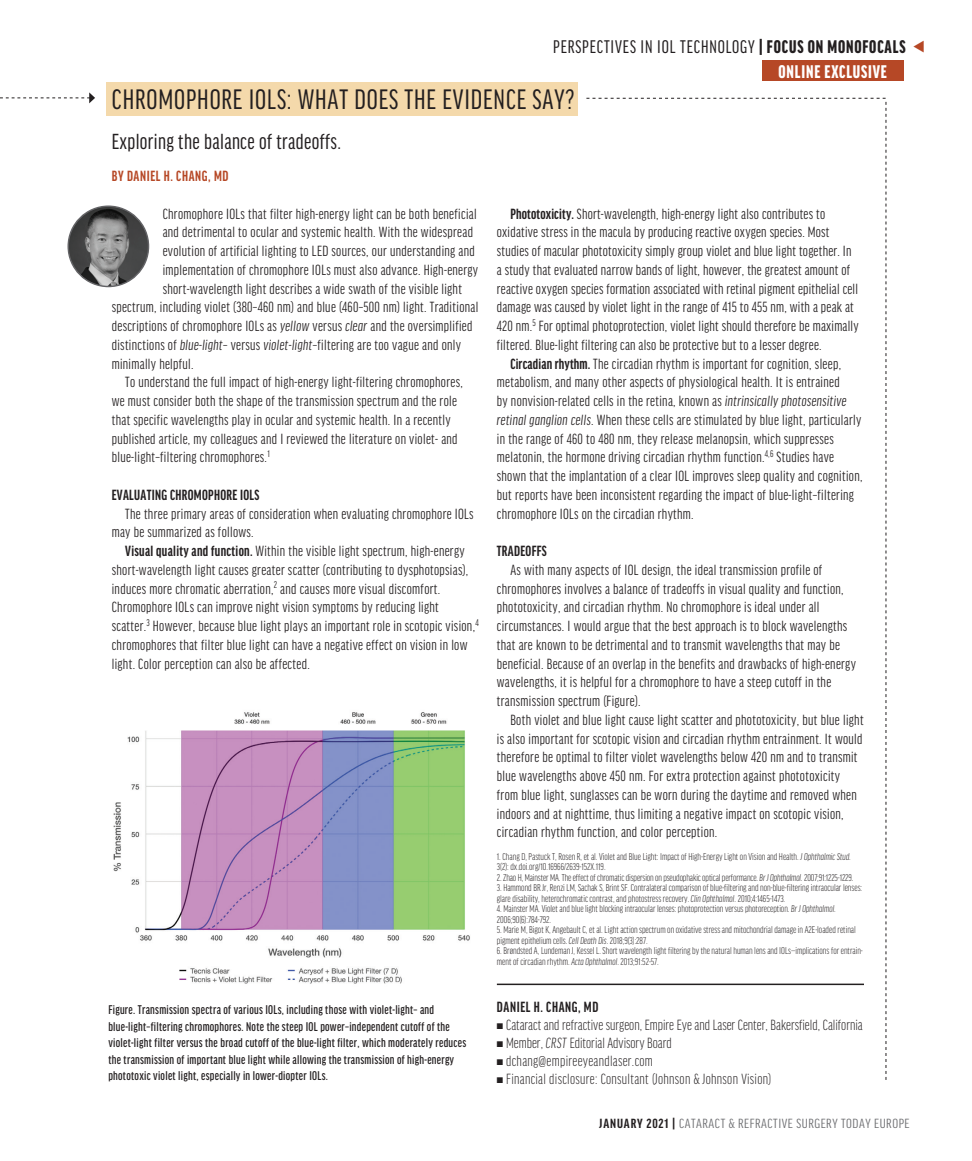
<style>
.page{position:relative;width:972px;height:1161px;background:#fff}
.page>*{position:absolute;margin:0;border:0;box-sizing:border-box;transform-origin:0 0}
.sidebar_h1{font:30px "Good Headline Pro X Cond News";letter-spacing:.03em;color:#231f20}
.deck{font:23.25px "Good Headline Pro X Cond News";letter-spacing:.015em;color:#231f20}
.t1{font:19.5px "Good Headline Pro X Cond News";letter-spacing:.045em;color:#231f20}
.t2{font:900 extra-condensed 19.5px "Good Headline Pro";letter-spacing:.045em;color:#fff}
.sidebar_body{font:extra-condensed 15.75px/18.8px "Good Headline Pro";letter-spacing:.02em;color:#231f20}
.bio_info{font:300 extra-condensed 15.75px "Good Headline Pro";color:#231f20}
.bio_info-2{font:300 extra-condensed 15.75px "Good Headline Pro";letter-spacing:.02em;color:#231f20}
.sidebar_deck{font:700 extra-condensed 15.75px "Good Headline Pro";letter-spacing:.02em;color:#231f20}
.sidebar_author{font:700 extra-condensed 15.75px "Good Headline Pro";letter-spacing:.04em;color:#b64826}
.bio_name{font:700 extra-condensed 15.75px "Good Headline Pro";letter-spacing:.04em;color:#231f20}
.t3{font:extra-condensed 14.1px "Good Headline Pro";letter-spacing:.035em;color:#6c6d70;scale:1.11 1}
.t4{font:500 extra-condensed 13.5px/16.5px "Good Headline Pro";letter-spacing:.02em;color:#231f20}
.footnote{font:300 extra-condensed 10.5px/10.5px "Good Headline Pro";color:#231f20}
.s1{font-family:"Good Headline Pro";font-weight:900;font-stretch:extra-condensed}
.s2{font-style:italic}
.s3{font-weight:700}
.s4{font-weight:700;color:#231f20}
</style>
<div class="page">
<div style="left:106px;top:83px;width:472px;height:33px;background:#f4d9ab"></div>
<hr style="left:497px;top:984px;width:367px;height:1px;background:#231f20">
<svg style="left:586px;top:98px;width:301px;height:982px"></svg>
<svg style="left:0;top:92px;width:95px;height:11px"></svg>
<img style="left:68px;top:206px;width:81px;height:81px;border-radius:40px">
<div style="left:68px;top:205px;width:81px;height:82px;border:1px solid #636366;border-radius:50%"></div>
<img style="left:113px;top:712px;width:357px;height:272px">
<div style="left:762px;top:61px;width:142px;height:20px;background:#b64826"></div>
<p class="t1" style="left:553px;top:37px;width:354px">PERSPECTIVES IN IOL TECHNOLOGY <span class="s1">| FOCUS ON MONOFOCALS</span></p>
<p class="t2" style="left:778px;top:62px;width:110px">ONLINE EXCLUSIVE</p>
<p class="sidebar_h1" style="left:112px;top:85px;width:464px">CHROMOPHORE IOLS: WHAT DOES THE EVIDENCE SAY?</p>
<p class="deck" style="left:112px;top:130px;width:231px">Exploring the balance of tradeoffs.</p>
<p class="sidebar_author" style="left:112px;top:168px;width:118px">BY DANIEL H. CHANG, MD</p>
<p class="sidebar_body" style="left:163px;top:204px;width:315px">Chromophore IOLs that filter high-energy light can be both beneficial</p>
<p class="sidebar_body" style="left:163px;top:223px;width:312px">and detrimental to ocular and systemic health. With the widespread</p>
<p class="sidebar_body" style="left:163px;top:242px;width:314px">evolution of artificial lighting to LED sources, our understanding and</p>
<p class="sidebar_body" style="left:163px;top:260px;width:317px">implementation of chromophore IOLs must also advance. High-energy</p>
<p class="sidebar_body" style="left:163px;top:279px;width:301px">short-wavelength light describes a wide swath of the visible light</p>
<p class="sidebar_body" style="left:112px;top:298px;width:368px">spectrum, including violet (380–460 nm) and blue (460–500 nm) light. Traditional</p>
<p class="sidebar_body" style="left:112px;top:317px;width:362px">descriptions of chromophore IOLs as <span class="s2">yellow</span> versus <span class="s2">clear</span> and the oversimplified</p>
<p class="sidebar_body" style="left:112px;top:335px;width:351px">distinctions of <span class="s2">blue-light–</span> versus <span class="s2">violet-light–</span>filtering are too vague and only</p>
<p class="sidebar_body" style="left:112px;top:354px;width:83px">minimally helpful.</p>
<p class="sidebar_body" style="left:112px;top:373px;width:353px;text-indent:14px">To understand the full impact of high-energy light-filtering chromophores, we must consider both the shape of the transmission spectrum and the role that specific wavelengths play in ocular and systemic health. In a recently published article, my colleagues and I reviewed the literature on violet- and blue-light–filtering chromophores.<sup>1</sup></p>
<p class="sidebar_deck" style="left:112px;top:487px;width:149px">EVALUATING CHROMOPHORE IOLS</p>
<p class="sidebar_body" style="left:112px;top:504px;width:363px;text-indent:14px">The three primary areas of consideration when evaluating chromophore IOLs may be summarized as follows.</p>
<p class="sidebar_body" style="left:112px;top:542px;width:368px;text-indent:14px"><span class="s3">Visual quality and function.</span> Within the visible light spectrum, high-energy short-wavelength light causes greater scatter (contributing to dysphotopsias), induces more chromatic aberration,<sup>2</sup> and causes more visual discomfort.<br>Chromophore IOLs can improve night vision symptoms by reducing light scatter.<sup>3</sup> However, because blue light plays an important role in scotopic vision,<sup>4 </sup>chromophores that filter blue light can have a negative effect on vision in low light. Color perception can also be affected.</p>
<p class="sidebar_body" style="left:497px;top:204px;width:363px;text-indent:14px"><span class="s3">Phototoxicity.</span> Short-wavelength, high-energy light also contributes to oxidative stress in the macula by producing reactive oxygen species. Most studies of macular phototoxicity simply group violet and blue light together. In a study that evaluated narrow bands of light, however, the greatest amount of reactive oxygen species formation associated with retinal pigment epithelial cell damage was caused by violet light in the range of 415 to 455 nm, with a peak at 420 nm.<sup>5</sup> For optimal photoprotection, violet light should therefore be maximally filtered. Blue-light filtering can also be protective but to a lesser degree.</p>
<p class="sidebar_body" style="left:497px;top:354px;width:367px;text-indent:14px"><span class="s3">Circadian rhythm.</span> The circadian rhythm is important for cognition, sleep, metabolism, and many other aspects of physiological health. It is entrained<br>by nonvision-related cells in the retina, known as <span class="s2">intrinsically photosensitive retinal ganglion cells</span>. When these cells are stimulated by blue light, particularly in the range of 460 to 480 nm, they release melanopsin, which suppresses melatonin, the hormone driving circadian rhythm function.<sup>4,6</sup> Studies have shown that the implantation of a clear IOL improves sleep quality and cognition, but reports have been inconsistent regarding the impact of blue-light–filtering chromophore IOLs on the circadian rhythm.</p>
<p class="sidebar_deck" style="left:497px;top:543px;width:52px">TRADEOFFS</p>
<p class="sidebar_body" style="left:497px;top:560px;width:361px;text-indent:14px">As with many aspects of IOL design, the ideal transmission profile of chromophores involves a balance of tradeoffs in visual quality and function, phototoxicity, and circadian rhythm. No chromophore is ideal under all circumstances. I would argue that the best approach is to block wavelengths that are known to be detrimental and to transmit wavelengths that may be beneficial. Because of an overlap in the benefits and drawbacks of high-energy wavelengths, it is helpful for a chromophore to have a steep cutoff in the transmission spectrum (Figure).</p>
<p class="sidebar_body" style="left:497px;top:710px;width:368px;text-indent:14px">Both violet and blue light cause light scatter and phototoxicity, but blue light is also important for scotopic vision and circadian rhythm entrainment. It would therefore be optimal to filter violet wavelengths below 420 nm and to transmit blue wavelengths above 450 nm. For extra protection against phototoxicity from blue light, sunglasses can be worn during the daytime and removed when indoors and at nighttime, thus limiting a negative impact on scotopic vision, circadian rhythm function, and color perception.</p>
<p class="footnote" style="left:497px;top:851px;width:356px">1. Chang D, Pastuck T, Rosen R, et al. Violet and Blue Light: Impact of High-Energy Light on Vision and Health. <span class="s2">J Ophthalmic Stud.<br></span>3(2): dx.doi.org/10.16966/2639-152X.119.</p>
<p class="footnote" style="left:497px;top:872px;width:358px">2. Zhao H, Mainster MA. The effect of chromatic dispersion on pseudophakic optical performance. <span class="s2">Br J Ophthalmol.</span> 2007;91:1225-1229.</p>
<p class="footnote" style="left:497px;top:883px;width:367px">3. Hammond BR Jr, Renzi LM, Sachak S, Brint SF. Contralateral comparison of blue-filtering and non-blue-filtering intraocular lenses: glare disability, heterochromatic contrast, and photostress recovery. <span class="s2">Clin Ophthalmol</span>. 2010;4:1465-1473.</p>
<p class="footnote" style="left:497px;top:904px;width:341px">4. Mainster MA. Violet and blue light blocking intraocular lenses: photoprotection versus photoreception. <span class="s2">Br J Ophthalmol.<br></span>2006;90(6):784-792.</p>
<p class="footnote" style="left:497px;top:925px;width:361px">5. Marie M, Bigot K, Angebault C, et al. Light action spectrum on oxidative stress and mitochondrial damage in A2E-loaded retinal pigment epithelium cells. <span class="s2">Cell Death Dis</span>. 2018;9(3):287.</p>
<p class="footnote" style="left:497px;top:946px;width:368px">6. Brøndsted A, Lundeman J, Kessel L. Short wavelength light filtering by the natural human lens and IOLs—implications for entrain&shy;ment of circadian rhythm. <span class="s2">Acta Ophthalmol</span>. 2013;91:52-57.</p>
<p class="bio_name" style="left:497px;top:999px;width:103px">DANIEL H. CHANG, MD</p>
<p class="bio_info" style="left:497px;top:1017px;width:367px">■ Cataract and refractive surgeon, Empire Eye and Laser Center, Bakersfield, California</p>
<p class="bio_info" style="left:497px;top:1035px;width:176px">■ Member, <span class="s2">CRST</span> Editorial Advisory Board</p>
<p class="bio_info-2" style="left:497px;top:1053px;width:158px">■ dchang@empireeyeandlaser.com</p>
<p class="bio_info-2" style="left:497px;top:1071px;width:276px">■ Financial disclosure: Consultant (Johnson &amp; Johnson Vision)</p>
<p class="t4" style="left:108px;top:1001px;width:359px">Figure. Transmission spectra of various IOLs, including those with violet-light– and blue-light–filtering chromophores. Note the steep IOL power–independent cutoff of the violet-light filter versus the broad cutoff of the blue-light filter, which moderately reduces the transmission of important blue light while allowing the transmission of high-energy phototoxic violet light, especially in lower-diopter IOLs.</p>
<p class="t3" style="left:600px;top:1117px;width:281px"><span class="s4">JANUARY 2021 |</span> CATARACT &amp; REFRACTIVE SURGERY TODAY EUROPE</p>
</div>
